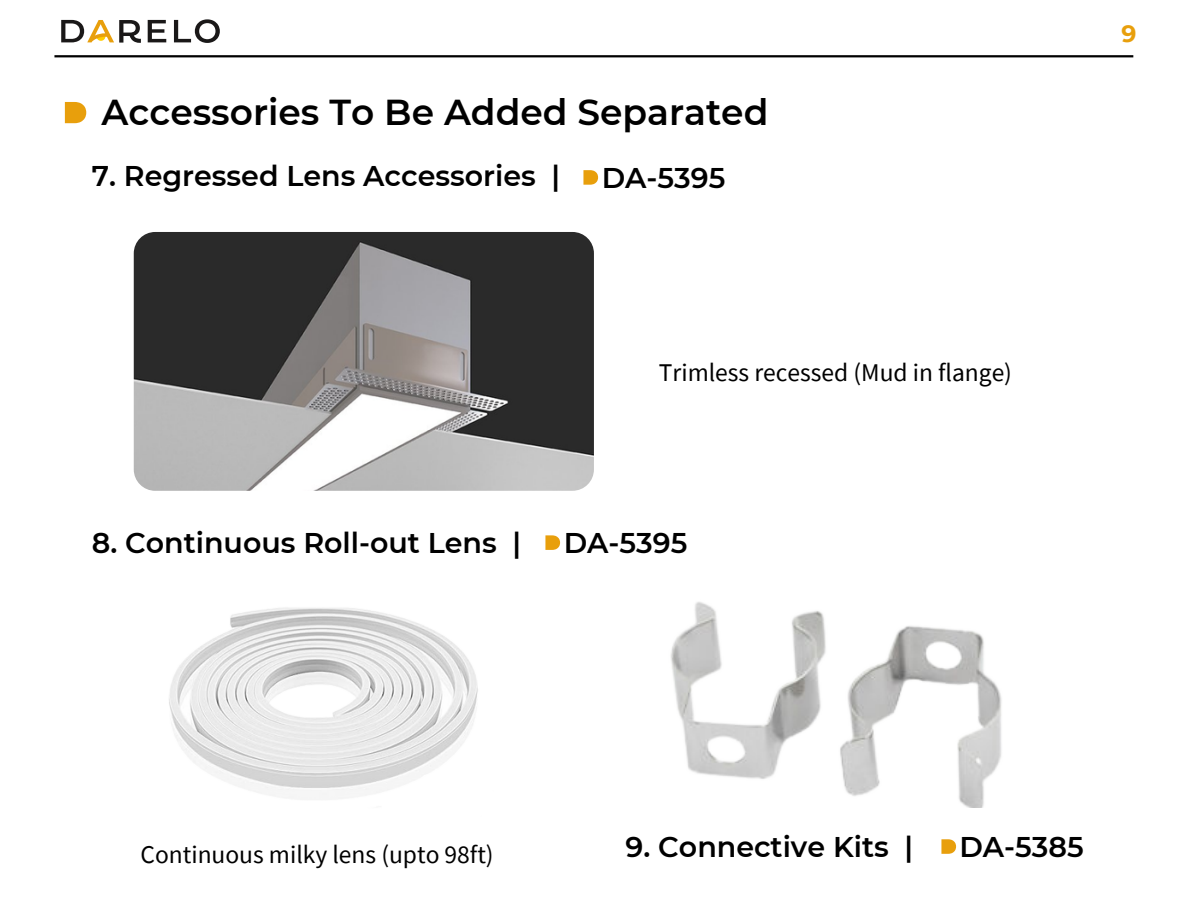
<style>
.page{position:relative;width:1188px;height:918px;background:#fff}
.page>*{position:absolute;margin:0;border:0;box-sizing:border-box;transform-origin:0 0}
.t1{font:600 36px "Montserrat";color:#000}
.t2{font:600 28.5px "Montserrat";color:#000}
.t3{font:25.5px "Source Sans Pro";color:#000}
.t4{font:700 23.55px "Montserrat";color:#e89f0c}
</style>
<div class="page">
<svg style="left:148px;top:20px;width:18px;height:22px"></svg>
<svg style="left:174px;top:19px;width:46px;height:24px"></svg>
<svg style="left:61px;top:20px;width:80px;height:23px"></svg>
<hr style="left:54px;top:55px;width:1079px;height:2px;background:#000">
<svg style="left:65px;top:102px;width:21px;height:21px"></svg>
<img style="left:134px;top:232px;width:460px;height:259px;border-radius:21px">
<img style="left:670px;top:602px;width:332px;height:206px">
<svg style="left:583px;top:170px;width:15px;height:15px"></svg>
<svg style="left:545px;top:535px;width:15px;height:15px"></svg>
<svg style="left:941px;top:839px;width:15px;height:15px"></svg>
<img style="left:169px;top:607px;width:309px;height:192px">
<p class="t1" style="left:102px;top:90px;width:668px">Accessories To Be Added Separated</p>
<p class="t2" style="left:92px;top:159px;width:470px">7. Regressed Lens Accessories |</p>
<p class="t2" style="left:602px;top:160px;width:125px">DA-5395</p>
<p class="t3" style="left:659px;top:356px;width:355px">Trimless recessed (Mud in flange)</p>
<p class="t2" style="left:92px;top:526px;width:431px">8. Continuous Roll-out Lens |</p>
<p class="t2" style="left:564px;top:526px;width:125px">DA-5395</p>
<p class="t4" style="left:1121px;top:19px;width:16px">9</p>
<p class="t2" style="left:626px;top:830px;width:289px">9. Connective Kits |</p>
<p class="t3" style="left:140px;top:837px;width:355px">Continuous milky lens (upto 98ft)</p>
<p class="t2" style="left:959px;top:830px;width:126px">DA-5385</p>
</div>
